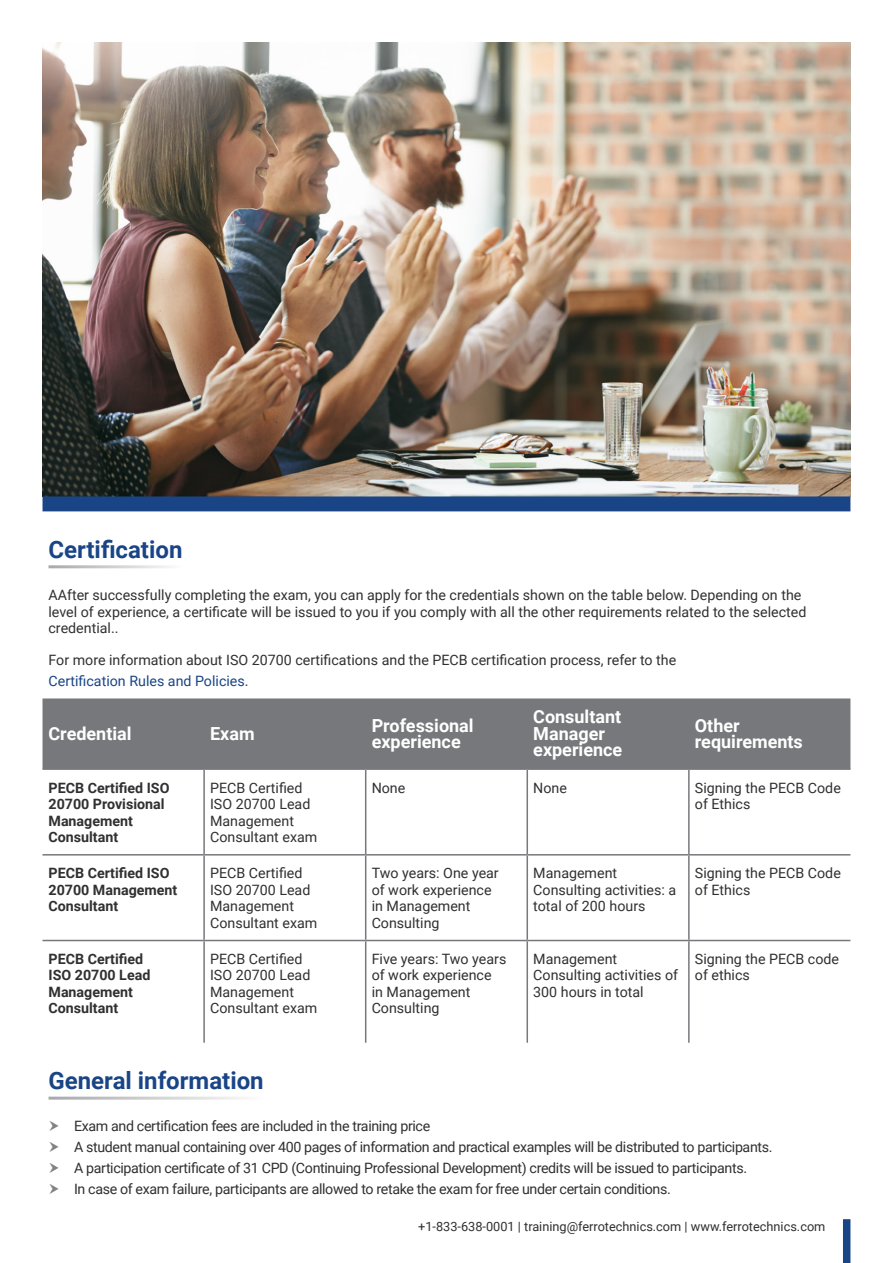
<style>
.page{position:relative;width:893px;height:1263px;background:#fff}
.page>*{position:absolute;margin:0;border:0;box-sizing:border-box;transform-origin:0 0}
.t1{font:700 24px "Roboto";color:#194586}
.t2{font:700 18px/16.5px "Roboto";color:#fff}
.Bullet_Points{font:14.25px/16.5px "Roboto";color:#312f30}
.Bullet_Points-2{font:14.25px "Roboto";letter-spacing:-.025em;color:#312f30}
.t3{font:700 14.25px/16.5px "Roboto";color:#312f30}
.Bullet_Points-3{font:14.25px "Roboto";color:#194586}
.Bullet_Points-4{font:12.75px "Roboto";color:#312f30}
.s1{color:#312f30}
</style>
<div class="page">
<img style="left:43px;top:43px;width:807px;height:453px">
<div style="left:43px;top:496px;width:807px;height:15px;background:#194586"></div>
<div style="left:43px;top:698px;width:807px;height:70px;background:#76787b"></div>
<hr style="left:203px;top:770px;width:2px;height:84px;background:#76787b">
<hr style="left:365px;top:770px;width:1px;height:84px;background:#76787b">
<hr style="left:526px;top:770px;width:2px;height:84px;background:#76787b">
<hr style="left:688px;top:770px;width:2px;height:84px;background:#76787b">
<hr style="left:43px;top:854px;width:161px;height:1px;background:#76787b">
<hr style="left:204px;top:854px;width:162px;height:1px;background:#76787b">
<hr style="left:203px;top:855px;width:2px;height:85px;background:#76787b">
<hr style="left:366px;top:854px;width:161px;height:1px;background:#76787b">
<hr style="left:365px;top:855px;width:1px;height:85px;background:#76787b">
<hr style="left:527px;top:854px;width:162px;height:1px;background:#76787b">
<hr style="left:526px;top:855px;width:2px;height:85px;background:#76787b">
<hr style="left:689px;top:854px;width:161px;height:1px;background:#76787b">
<hr style="left:688px;top:855px;width:2px;height:85px;background:#76787b">
<hr style="left:43px;top:940px;width:161px;height:1px;background:#76787b">
<hr style="left:204px;top:940px;width:162px;height:1px;background:#76787b">
<hr style="left:203px;top:941px;width:2px;height:102px;background:#76787b">
<hr style="left:366px;top:940px;width:161px;height:1px;background:#76787b">
<hr style="left:365px;top:941px;width:1px;height:102px;background:#76787b">
<hr style="left:527px;top:940px;width:162px;height:1px;background:#76787b">
<hr style="left:526px;top:941px;width:2px;height:102px;background:#76787b">
<hr style="left:689px;top:940px;width:161px;height:1px;background:#76787b">
<hr style="left:688px;top:941px;width:2px;height:102px;background:#76787b">
<hr style="left:43px;top:768px;width:161px;height:2px;background:#76787b">
<hr style="left:204px;top:768px;width:162px;height:2px;background:#76787b">
<hr style="left:366px;top:768px;width:161px;height:2px;background:#76787b">
<hr style="left:527px;top:768px;width:162px;height:2px;background:#76787b">
<hr style="left:689px;top:768px;width:161px;height:2px;background:#76787b">
<div style="left:843px;top:1219px;width:7px;height:44px;background:#194586"></div>
<p class="t1" style="left:49px;top:532px;width:135px">Certification</p>
<p class="Bullet_Points" style="left:49px;top:586px;width:759px">AAfter successfully completing the exam, you can apply for the credentials shown on the table below. Depending on the level of experience, a certificate will be issued to you if you comply with all the other requirements related to the selected credential..</p>
<p class="Bullet_Points" style="left:49px;top:651px;width:629px">For more information about ISO 20700 certifications and the PECB certification process, refer to the</p>
<p class="Bullet_Points-3" style="left:49px;top:671px;width:202px">Certification Rules and Policies<span class="s1">.</span></p>
<p class="t2" style="left:49px;top:724px;width:85px">Credential</p>
<p class="t2" style="left:210px;top:724px;width:46px">Exam</p>
<p class="t2" style="left:372px;top:716px;width:103px">Professional experience</p>
<p class="t2" style="left:533px;top:708px;width:91px">Consultant<br>Manager experience</p>
<p class="t2" style="left:695px;top:716px;width:110px">Other requirements</p>
<p class="t3" style="left:49px;top:779px;width:123px">PECB Certified ISO<br>20700 Provisional<br>Management<br>Consultant</p>
<p class="Bullet_Points" style="left:210px;top:779px;width:109px">PECB Certified<br>ISO 20700 Lead<br>Management<br>Consultant exam</p>
<p class="Bullet_Points" style="left:372px;top:779px;width:35px">None</p>
<p class="Bullet_Points" style="left:533px;top:779px;width:35px">None</p>
<p class="Bullet_Points" style="left:695px;top:779px;width:147px">Signing the PECB Code of Ethics</p>
<p class="t3" style="left:49px;top:864px;width:130px">PECB Certified ISO<br>20700 Management<br>Consultant</p>
<p class="Bullet_Points" style="left:210px;top:864px;width:109px">PECB Certified<br>ISO 20700 Lead<br>Management<br>Consultant exam</p>
<p class="Bullet_Points" style="left:372px;top:864px;width:129px">Two years: One year of work experience in Management<br>Consulting</p>
<p class="Bullet_Points" style="left:533px;top:864px;width:144px">Management<br>Consulting activities: a total of 200 hours</p>
<p class="Bullet_Points" style="left:695px;top:864px;width:147px">Signing the PECB Code of Ethics</p>
<p class="t3" style="left:49px;top:950px;width:103px">PECB Certified<br>ISO 20700 Lead<br>Management<br>Consultant</p>
<p class="Bullet_Points" style="left:210px;top:950px;width:109px">PECB Certified<br>ISO 20700 Lead<br>Management<br>Consultant exam</p>
<p class="Bullet_Points" style="left:372px;top:950px;width:136px">Five years: Two years of work experience in Management<br>Consulting</p>
<p class="Bullet_Points" style="left:533px;top:950px;width:146px">Management<br>Consulting activities of<br>300 hours in total</p>
<p class="Bullet_Points" style="left:695px;top:950px;width:146px">Signing the PECB code of ethics</p>
<p class="t1" style="left:49px;top:1064px;width:217px">General information</p>
<p class="Bullet_Points-2" style="left:74px;top:1116px;width:358px">Exam and certification fees are included in the training price</p>
<p class="Bullet_Points-2" style="left:74px;top:1137px;width:700px">A student manual containing over 400 pages of information and practical examples will be distributed to participants.</p>
<p class="Bullet_Points-2" style="left:74px;top:1158px;width:675px">A participation certificate of 31 CPD (Continuing Professional Development) credits will be issued to participants.</p>
<p class="Bullet_Points-2" style="left:74px;top:1178px;width:598px">In case of exam failure, participants are allowed to retake the exam for free under certain conditions.</p>
<p class="Bullet_Points-4" style="left:418px;top:1218px;width:409px">+1-833-638-0001 | training@ferrotechnics.com | www.ferrotechnics.com</p>
</div>
